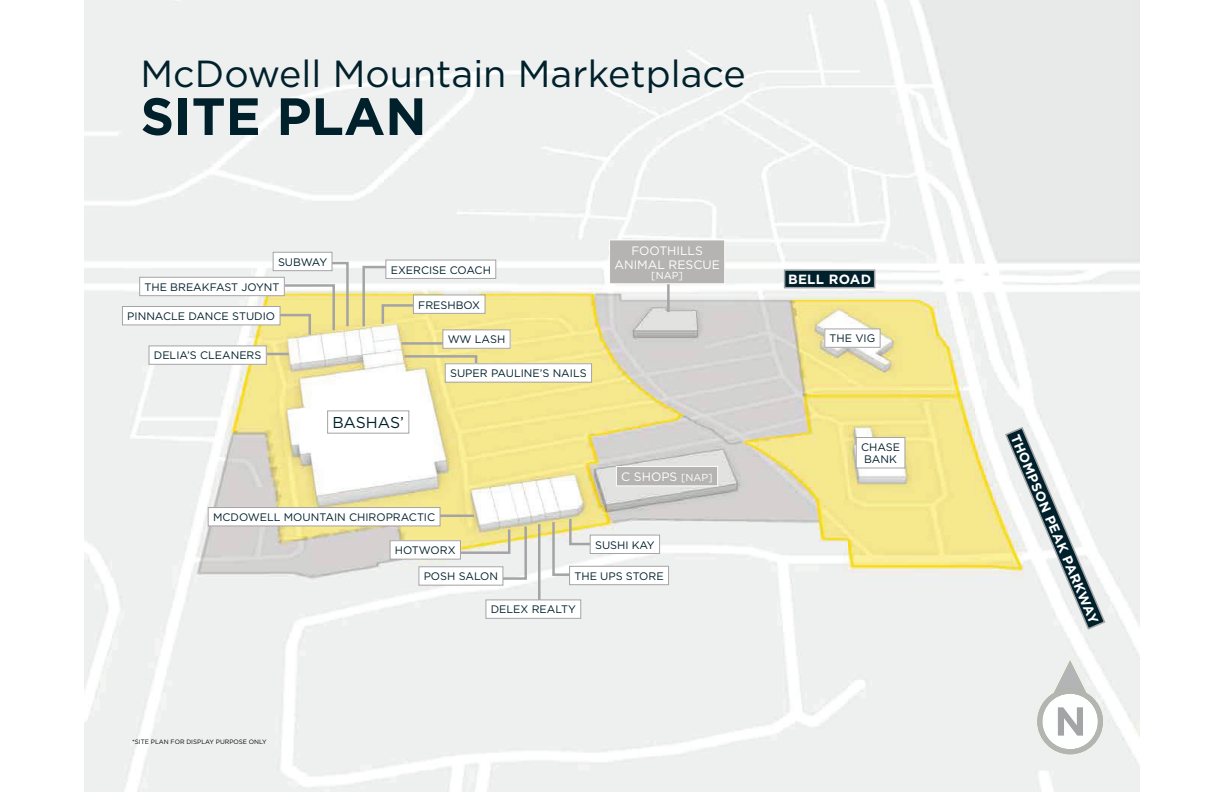
<style>
.page{position:relative;width:1224px;height:792px;background:#fff}
.page>*{position:absolute;margin:0;border:0;box-sizing:border-box;transform-origin:0 0}
.t1{font:700 52.4px "Gotham";color:#00202b}
.t2{font:37.7px "Gotham";color:#00202b}
.t3{font:15.7px "Gotham";letter-spacing:-.01em;color:#00202b}
.t4{font:700 13.4px "Gotham";letter-spacing:.025em;color:#fff}
.t5{font:12.2px/14.2px "Gotham";color:#fff;text-align:center}
.t6{font:10.9px/12.1px "Gotham";color:#00202b}
.t7{font:10.2px "Gotham";color:#fff}
.t8{font:6.3px "Gotham";color:#040504}
.s1{font-size:10.2px}
</style>
<div class="page">
<img style="left:84px;top:0;width:765px;height:756px">
<img style="left:849px;top:0;width:291px;height:792px">
<img style="left:1054px;top:661px;width:32px;height:28px">
<img style="left:1037px;top:689px;width:66px;height:65px">
<svg style="left:1058px;top:707px;width:25px;height:29px"></svg>
<svg style="left:402px;top:354px;width:77px;height:19px"></svg>
<svg style="left:1004px;top:426px;width:102px;height:205px"></svg>
<div style="left:785px;top:270px;width:90px;height:18px;background:#00202b"></div>
<div style="left:784px;top:269px;width:91px;height:19px;border:1px solid #a4a4a6"></div>
<svg style="left:666px;top:284px;width:31px;height:31px"></svg>
<div style="left:610px;top:240px;width:115px;height:44px;background:#b5b4b2"></div>
<div style="left:609px;top:239px;width:116px;height:45px;border:1px solid #fff"></div>
<div style="left:616px;top:466px;width:102px;height:20px;background:#b5b4b2"></div>
<div style="left:616px;top:466px;width:102px;height:20px;border:1px solid #fff"></div>
<div style="left:825px;top:329px;width:55px;height:18px;background:#fff"></div>
<div style="left:824px;top:328px;width:57px;height:20px;border:1px solid #a4a4a6"></div>
<div style="left:856px;top:438px;width:49px;height:30px;background:#fff"></div>
<div style="left:856px;top:437px;width:49px;height:31px;border:1px solid #a4a4a6"></div>
<svg style="left:267px;top:351px;width:24px;height:14px"></svg>
<svg style="left:361px;top:265px;width:121px;height:81px"></svg>
<svg style="left:264px;top:261px;width:86px;height:76px;background:#eae3ae"></svg>
<svg style="left:551px;top:516px;width:66px;height:61px"></svg>
<svg style="left:388px;top:513px;width:154px;height:97px"></svg>
<div style="left:149px;top:346px;width:117px;height:18px;background:#fff"></div>
<div style="left:149px;top:345px;width:118px;height:20px;border:1px solid #a4a4a6"></div>
<div style="left:208px;top:508px;width:232px;height:18px;background:#fff"></div>
<div style="left:208px;top:507px;width:233px;height:19px;border:1px solid #a4a4a6"></div>
<div style="left:445px;top:364px;width:147px;height:18px;background:#fff"></div>
<div style="left:445px;top:363px;width:147px;height:20px;border:1px solid #a4a4a6"></div>
<div style="left:443px;top:330px;width:67px;height:18px;background:#fff"></div>
<div style="left:442px;top:329px;width:69px;height:20px;border:1px solid #a4a4a6"></div>
<div style="left:413px;top:295px;width:72px;height:18px;background:#fff"></div>
<div style="left:413px;top:295px;width:72px;height:19px;border:1px solid #a4a4a6"></div>
<div style="left:386px;top:260px;width:110px;height:18px;background:#fff"></div>
<div style="left:385px;top:260px;width:111px;height:19px;border:1px solid #a4a4a6"></div>
<div style="left:273px;top:252px;width:59px;height:19px;background:#fff"></div>
<div style="left:273px;top:252px;width:59px;height:19px;border:1px solid #a4a4a6"></div>
<div style="left:140px;top:277px;width:144px;height:19px;background:#fff"></div>
<div style="left:139px;top:277px;width:146px;height:19px;border:1px solid #a4a4a6"></div>
<div style="left:122px;top:307px;width:158px;height:18px;background:#fff"></div>
<div style="left:122px;top:306px;width:159px;height:19px;border:1px solid #a4a4a6"></div>
<div style="left:570px;top:566px;width:99px;height:19px;background:#fff"></div>
<div style="left:569px;top:566px;width:100px;height:19px;border:1px solid #a4a4a6"></div>
<div style="left:486px;top:600px;width:95px;height:18px;background:#fff"></div>
<div style="left:485px;top:599px;width:96px;height:20px;border:1px solid #a4a4a6"></div>
<div style="left:419px;top:567px;width:84px;height:18px;background:#fff"></div>
<div style="left:418px;top:566px;width:85px;height:20px;border:1px solid #a4a4a6"></div>
<div style="left:390px;top:541px;width:70px;height:18px;background:#fff"></div>
<div style="left:390px;top:540px;width:71px;height:20px;border:1px solid #a4a4a6"></div>
<div style="left:590px;top:535px;width:70px;height:18px;background:#fff"></div>
<div style="left:590px;top:535px;width:70px;height:19px;border:1px solid #a4a4a6"></div>
<div style="left:328px;top:411px;width:81px;height:22px;background:#fff"></div>
<div style="left:327px;top:410px;width:82px;height:24px;border:1px solid #a4a4a6"></div>
<h2 class="t2" style="left:141px;top:60px;width:607px">McDowell Mountain Marketplace</h2>
<h1 class="t1" style="left:141px;top:98px;width:288px">SITE PLAN</h1>
<p class="t6" style="left:278px;top:257px;width:51px">SUBWAY</p>
<p class="t6" style="left:145px;top:282px;width:136px">THE BREAKFAST JOYNT</p>
<p class="t6" style="left:127px;top:311px;width:149px">PINNACLE DANCE STUDIO</p>
<p class="t6" style="left:154px;top:351px;width:109px">DELIA’S CLEANERS</p>
<p class="t6" style="left:391px;top:265px;width:102px">EXERCISE COACH</p>
<p class="t6" style="left:418px;top:300px;width:63px">FRESHBOX</p>
<p class="t6" style="left:448px;top:335px;width:59px">WW LASH</p>
<p class="t6" style="left:450px;top:369px;width:138px">SUPER PAULINE’S NAILS</p>
<h3 class="t3" style="left:332px;top:417px;width:73px">BASHAS’</h3>
<p class="t5" style="left:614px;top:244px;width:107px">FOOTHILLS<br>ANIMAL RESCUE</p>
<p class="t7" style="left:651px;top:272px;width:33px">[NAP]</p>
<p class="t6" style="left:213px;top:512px;width:224px">MCDOWELL MOUNTAIN CHIROPRACTIC</p>
<p class="t6" style="left:395px;top:545px;width:62px">HOTWORX</p>
<p class="t5" style="left:621px;top:471px;width:93px">C SHOPS <span class="s1">[NAP]</span></p>
<p class="t6" style="left:595px;top:540px;width:61px">SUSHI KAY</p>
<p class="t6" style="left:574px;top:571px;width:91px">THE UPS STORE</p>
<p class="t6" style="left:491px;top:605px;width:87px">DELEX REALTY</p>
<p class="t6" style="left:424px;top:571px;width:76px">POSH SALON</p>
<p class="t4" style="left:788px;top:275px;width:85px">BELL ROAD</p>
<p class="t6" style="left:830px;top:334px;width:47px">THE VIG</p>
<p class="t6" style="left:861px;top:442px;width:41px">CHASE<br>BANK</p>
<p class="t8" style="left:132px;top:739px;width:136px">*SITE PLAN FOR DISPLAY PURPOSE ONLY</p>
<p class="t4" style="left:1019px;top:433px;width:206px;rotate:67deg">THOMPSON PEAK PARKWAY</p>
</div>
